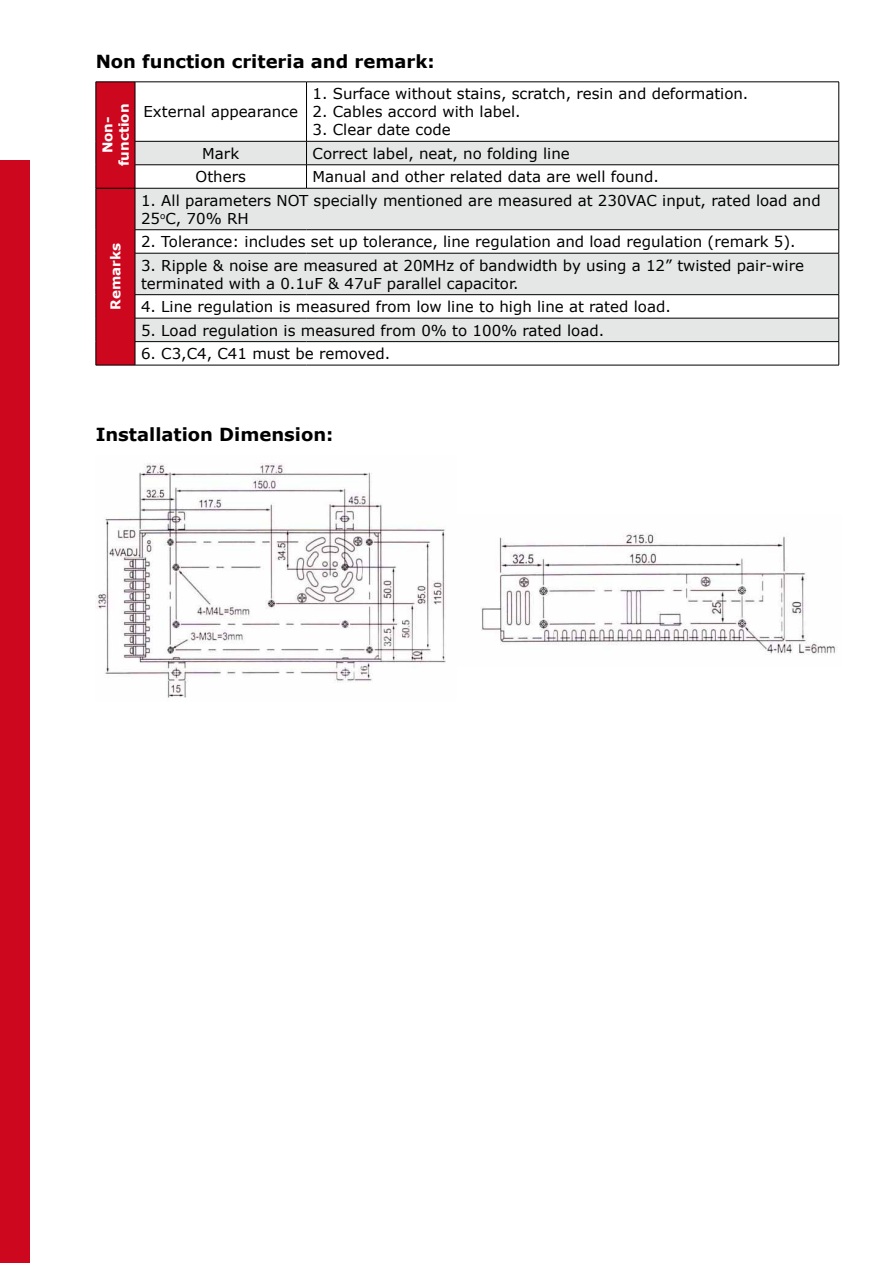
<style>
.page{position:relative;width:893px;height:1263px;background:#fff}
.page>*{position:absolute;margin:0;border:0;box-sizing:border-box;transform-origin:0 0}
.t1{font:700 18px "Verdana";color:#000}
.t2{font:15px/18px "Verdana";color:#000}
.t3{font:700 13.5px/16.2px "Verdana";color:#fff;text-align:center}
</style>
<div class="page">
<div style="left:0;top:161px;width:30px;height:1102px;background:#cd071e"></div>
<svg style="left:136px;top:142px;width:702px;height:199px;fill:#e5e6e6"></svg>
<hr style="left:135px;top:82px;width:171px;height:1px;background:#000">
<hr style="left:306px;top:82px;width:533px;height:1px;background:#000">
<hr style="left:306px;top:82px;width:1px;height:59px;background:#000">
<hr style="left:838px;top:82px;width:1px;height:59px;background:#000">
<hr style="left:135px;top:141px;width:171px;height:1px;background:#000">
<hr style="left:306px;top:141px;width:533px;height:1px;background:#000">
<hr style="left:135px;top:165px;width:171px;height:1px;background:#000">
<hr style="left:306px;top:165px;width:533px;height:1px;background:#000">
<svg style="left:306px;top:141px;width:1px;height:47px"></svg>
<svg style="left:838px;top:141px;width:1px;height:47px"></svg>
<hr style="left:135px;top:188px;width:171px;height:1px;background:#000">
<hr style="left:306px;top:188px;width:533px;height:1px;background:#000">
<hr style="left:838px;top:188px;width:1px;height:42px;background:#000">
<hr style="left:135px;top:229px;width:171px;height:1px;background:#000">
<hr style="left:306px;top:229px;width:533px;height:1px;background:#000">
<svg style="left:838px;top:230px;width:1px;height:23px"></svg>
<hr style="left:135px;top:253px;width:171px;height:1px;background:#000">
<hr style="left:306px;top:253px;width:533px;height:1px;background:#000">
<hr style="left:838px;top:253px;width:1px;height:41px;background:#000">
<hr style="left:135px;top:294px;width:171px;height:1px;background:#000">
<hr style="left:306px;top:294px;width:533px;height:1px;background:#000">
<hr style="left:135px;top:318px;width:171px;height:1px;background:#000">
<hr style="left:306px;top:318px;width:533px;height:1px;background:#000">
<hr style="left:135px;top:341px;width:171px;height:1px;background:#000">
<svg style="left:96px;top:82px;width:40px;height:283px;background:#c3061c"></svg>
<hr style="left:306px;top:341px;width:533px;height:1px;background:#000">
<svg style="left:838px;top:295px;width:1px;height:70px"></svg>
<hr style="left:96px;top:365px;width:39px;height:1px;background:#000">
<hr style="left:135px;top:365px;width:171px;height:1px;background:#000">
<hr style="left:306px;top:365px;width:533px;height:1px;background:#000">
<img style="left:96px;top:463px;width:350px;height:235px">
<img style="left:481px;top:532px;width:355px;height:123px">
<p class="t1" style="left:96px;top:50px;width:341px">Non function criteria and remark:</p>
<p class="t2" style="left:313px;top:84px;width:437px">1. Surface without stains, scratch, resin and deformation.</p>
<p class="t2" style="left:313px;top:102px;width:210px">2. Cables accord with label.</p>
<p class="t2" style="left:313px;top:120px;width:140px">3. Clear date code</p>
<p class="t3" style="left:99px;top:166px;width:64px;rotate:-90deg">Non&shy;function</p>
<p class="t2" style="left:143px;top:102px;width:156px">External appearance</p>
<p class="t2" style="left:202px;top:144px;width:38px">Mark</p>
<p class="t2" style="left:313px;top:144px;width:259px">Correct label, neat, no folding line</p>
<p class="t2" style="left:196px;top:167px;width:52px">Others</p>
<p class="t2" style="left:313px;top:167px;width:348px">Manual and other related data are well found.</p>
<p class="t3" style="left:107px;top:310px;width:68px;rotate:-90deg">Remarks</p>
<p class="t2" style="left:141px;top:191px;width:681px">1. All parameters NOT specially mentioned are measured at 230VAC input, rated load and<br>25<sup>o</sup>C, 70% RH</p>
<p class="t2" style="left:141px;top:232px;width:656px">2. Tolerance: includes set up tolerance, line regulation and load regulation (remark 5).</p>
<p class="t2" style="left:141px;top:256px;width:664px">3. Ripple &amp; noise are measured at 20MHz of bandwidth by using a 12” twisted pair-wire terminated with a 0.1uF &amp; 47uF parallel capacitor.</p>
<p class="t2" style="left:141px;top:297px;width:531px">4. Line regulation is measured from low line to high line at rated load.</p>
<p class="t2" style="left:141px;top:321px;width:465px">5. Load regulation is measured from 0% to 100% rated load.</p>
<p class="t2" style="left:141px;top:344px;width:251px">6. C3,C4, C41 must be removed.</p>
<p class="t1" style="left:96px;top:423px;width:239px">Installation Dimension:</p>
</div>
